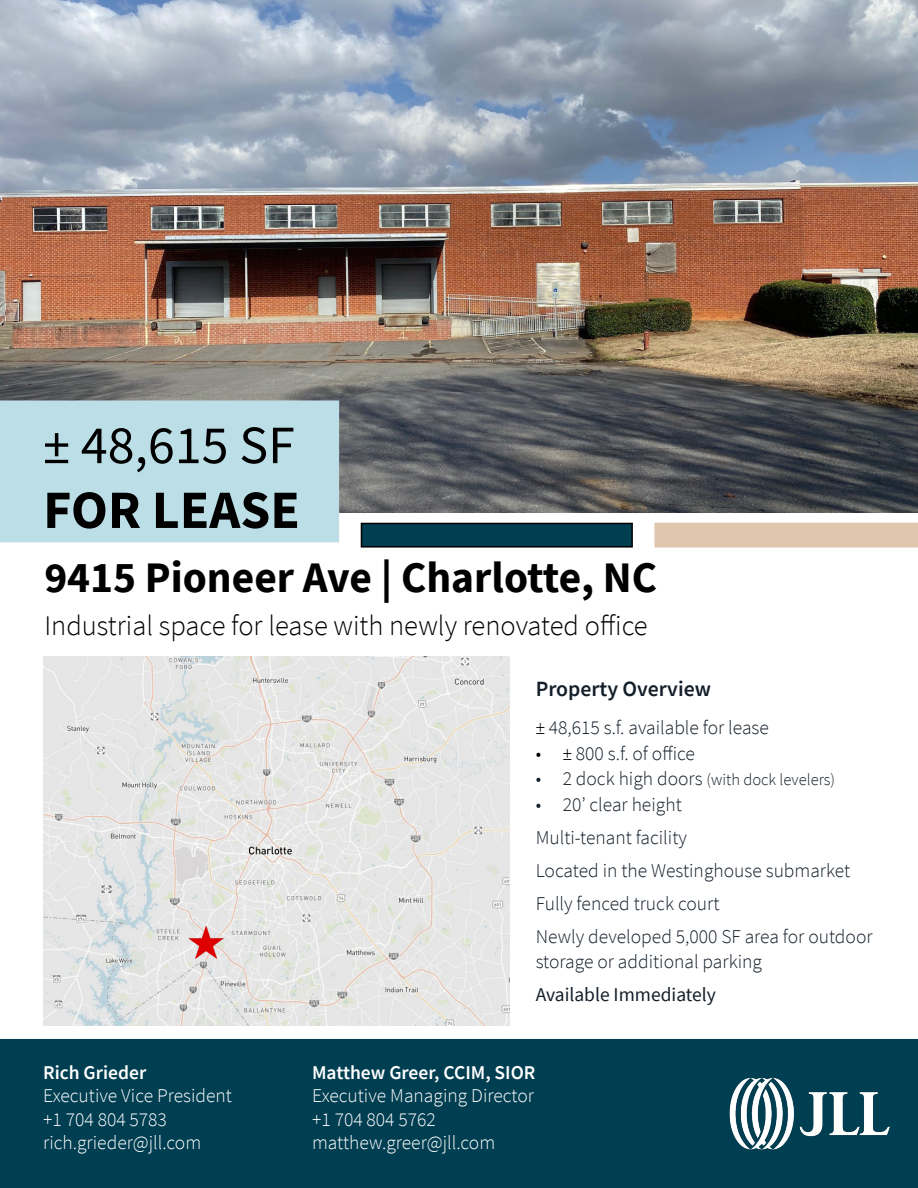
<style>
.page{position:relative;width:918px;height:1188px;background:#fff}
.page>*{position:absolute;margin:0;border:0;box-sizing:border-box;transform-origin:0 0}
.t1{font:54px "Source Sans Pro";color:#000}
.t2{font:700 54px "Source Sans Pro";color:#000}
.t3{font:700 43.5px "Source Sans Pro";color:#000}
.t4{font:300 28.5px "Source Sans Pro";color:#000}
.t5{font:600 21.75px "Source Sans Pro";color:#131e29}
.t6{font:300 19.5px/33px "Source Sans Pro";color:#131e29}
.t7{font:300 19.5px/23.4px "Source Sans Pro";color:#fff}
.t8{font:600 19.5px "Source Sans Pro";color:#fff}
.t9{font:19.5px "Source Sans Pro";color:#131e29}
.t10{font:300 16.5px "Source Sans Pro";color:#131e29}
.s1{color:#000}
.s2{font-size:19.5px}
</style>
<div class="page">
<div style="left:1px;top:1040px;width:916px;height:147px;background:#003e51"></div>
<div style="left:0;top:1039px;width:918px;height:149px;border:2px solid #003e51"></div>
<img style="left:0;top:0;width:918px;height:513px">
<img style="left:43px;top:657px;width:467px;height:368px">
<img style="left:188px;top:925px;width:35px;height:33px">
<div style="left:0;top:401px;width:339px;height:141px;background:#bcdee6"></div>
<img style="left:729px;top:1043px;width:189px;height:142px">
<div style="left:361px;top:523px;width:271px;height:24px;background:#003e51"></div>
<div style="left:361px;top:523px;width:272px;height:25px;border:2px solid #000"></div>
<div style="left:654px;top:523px;width:264px;height:25px;background:#e0c6ad"></div>
<h1 class="t1" style="left:43px;top:411px;width:253px">± 48,615 SF</h1>
<h1 class="t2" style="left:43px;top:473px;width:258px">FOR LEASE</h1>
<h2 class="t3" style="left:44px;top:548px;width:614px">9415 Pioneer Ave | Charlotte, NC</h2>
<h3 class="t4" style="left:44px;top:608px;width:605px">Industrial space for lease with newly renovated office</h3>
<p class="t8" style="left:43px;top:1059px;width:105px">Rich Grieder</p>
<p class="t7" style="left:43px;top:1084px;width:190px">Executive Vice President +1 704 804 5783 rich.grieder@jll.com</p>
<p class="t5" style="left:536px;top:675px;width:177px">Property Overview</p>
<p class="t6" style="left:536px;top:711px;width:235px"><span class="s1">±</span> 48,615 s.f. available for lease</p>
<p class="t6" style="left:536px;top:737px;width:161px"><span class="s1">• ±</span> 800 s.f. of office</p>
<p class="t10" style="left:536px;top:770px;width:301px"><span class="s2">• 2 dock high doors</span> (with dock levelers)</p>
<p class="t6" style="left:536px;top:788px;width:338px">• 20’ clear height<br>Multi-tenant facility<br>Located in the Westinghouse submarket<br>Fully fenced truck court<br>Newly developed 5,000 SF area for outdoor</p>
<p class="t6" style="left:536px;top:945px;width:228px">storage or additional parking</p>
<p class="t9" style="left:536px;top:982px;width:182px">Available Immediately</p>
<p class="t8" style="left:312px;top:1059px;width:225px">Matthew Greer, CCIM, SIOR</p>
<p class="t7" style="left:312px;top:1084px;width:223px">Executive Managing Director +1 704 804 5762 matthew.greer@jll.com</p>
</div>
